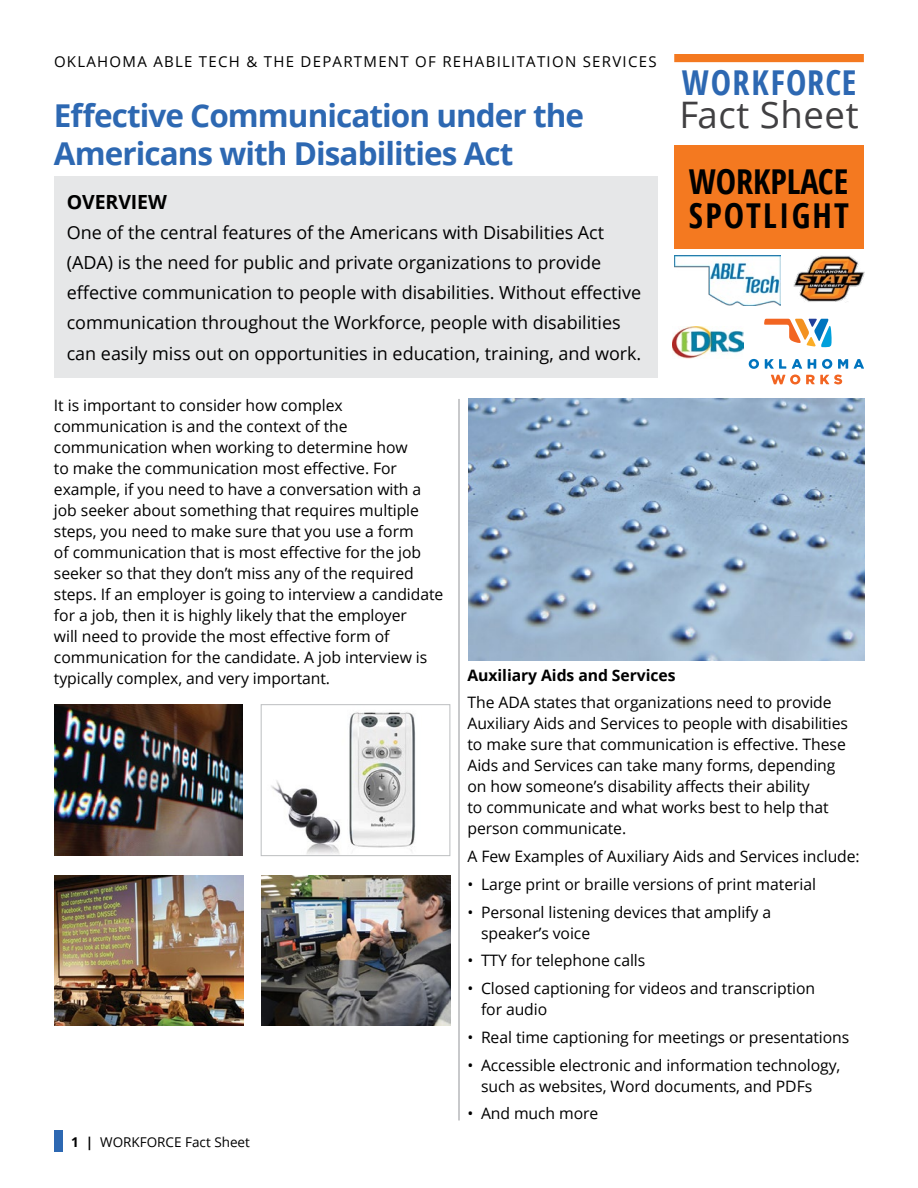
<style>
.page{position:relative;width:918px;height:1188px;background:#fff}
.page>*{position:absolute;margin:0;border:0;box-sizing:border-box;transform-origin:0 0}
.t1{font:36.6px "Open Sans";letter-spacing:.015em;color:#414042}
.t2{font:700 condensed 34.35px/34.3px "Open Sans";letter-spacing:.025em;color:#000}
.t3{font:700 condensed 34.35px "Open Sans";letter-spacing:.035em;color:#2d68b2}
.t4{font:700 31.5px "Open Sans";letter-spacing:-.03em;color:#2d68b2}
.BoxType{font:700 19.5px "Open Sans";letter-spacing:-.005em;color:#000}
.t5{font:18px/30px "Open Sans";color:#000}
.t6{font:15.75px/21px "Open Sans";letter-spacing:-.005em;color:#000}
.t7{font:700 15.75px "Open Sans";letter-spacing:-.005em;color:#000}
.Eyebrow-ABT{font:15px "Open Sans";letter-spacing:.085em;color:#000}
.Highlight{font:13.5px "Open Sans";color:#000}
.s1{font-weight:700}
</style>
<div class="page">
<div style="left:54px;top:176px;width:603px;height:202px;background:#e6e7e8"></div>
<div style="left:674px;top:145px;width:190px;height:103px;background:#f47920"></div>
<div style="left:54px;top:1131px;width:9px;height:21px;background:#2d68b2"></div>
<img style="left:674px;top:256px;width:107px;height:50px">
<img style="left:793px;top:255px;width:72px;height:47px">
<img style="left:673px;top:327px;width:70px;height:32px">
<svg style="left:749px;top:359px;width:10px;height:10px"></svg>
<svg style="left:765px;top:359px;width:21px;height:10px"></svg>
<svg style="left:792px;top:359px;width:10px;height:10px"></svg>
<svg style="left:808px;top:359px;width:8px;height:10px"></svg>
<svg style="left:822px;top:359px;width:10px;height:10px"></svg>
<svg style="left:838px;top:359px;width:10px;height:10px"></svg>
<svg style="left:854px;top:359px;width:10px;height:10px"></svg>
<svg style="left:771px;top:375px;width:29px;height:9px"></svg>
<svg style="left:806px;top:375px;width:36px;height:9px"></svg>
<svg style="left:764px;top:319px;width:68px;height:28px"></svg>
<hr style="left:459px;top:399px;width:1px;height:721px;background:#939598">
<img style="left:468px;top:399px;width:396px;height:262px">
<img style="left:54px;top:704px;width:189px;height:151px">
<img style="left:271px;top:712px;width:145px;height:142px">
<div style="left:261px;top:704px;width:189px;height:152px;border:1px solid #bcbec0"></div>
<img style="left:262px;top:875px;width:188px;height:151px">
<img style="left:55px;top:875px;width:188px;height:151px">
<div style="left:674px;top:54px;width:190px;height:8px;background:#f47920"></div>
<h1 class="Eyebrow-ABT" style="left:54px;top:51px;width:604px">OKLAHOMA ABLE TECH &amp; THE DEPARTMENT OF REHABILITATION SERVICES</h1>
<h1 class="t4" style="left:54px;top:93px;width:532px">Effective Communication under the</h1>
<h1 class="t4" style="left:54px;top:131px;width:461px">Americans with Disabilities Act</h1>
<p class="BoxType" style="left:67px;top:189px;width:102px">OVERVIEW</p>
<p class="t5" style="left:67px;top:217px;width:576px">One of the central features of the Americans with Disabilities Act (ADA) is the need for public and private organizations to provide effective communication to people with disabilities. Without effective communication throughout the Workforce, people with disabilities can easily miss out on opportunities in education, training, and work.</p>
<p class="t6" style="left:54px;top:394px;width:391px">It is important to consider how complex communication is and the context of the communication when working to determine how<br>to make the communication most effective. For example, if you need to have a conversation with a job seeker about something that requires multiple steps, you need to make sure that you use a form<br>of communication that is most effective for the job seeker so that they don’t miss any of the required steps. If an employer is going to interview a candidate for a job, then it is highly likely that the employer<br>will need to provide the most effective form of communication for the candidate. A job interview is typically complex, and very important.</p>
<p class="t3" style="left:682px;top:58px;width:176px">WORKFORCE</p>
<p class="t1" style="left:680px;top:89px;width:180px">Fact Sheet</p>
<p class="t2" style="left:689px;top:163px;width:162px">WORKPLACE<br>SPOTLIGHT</p>
<h2 class="t7" style="left:468px;top:664px;width:210px">Auxiliary Aids and Services</h2>
<p class="t6" style="left:468px;top:692px;width:382px">The ADA states that organizations need to provide Auxiliary Aids and Services to people with disabilities to make sure that communication is effective. These Aids and Services can take many forms, depending on how someone’s disability affects their ability<br>to communicate and what works best to help that person communicate.</p>
<p class="t6" style="left:468px;top:845px;width:394px">A Few Examples of Auxiliary Aids and Services include:</p>
<p class="t6" style="left:468px;top:873px;width:350px">• Large print or braille versions of print material</p>
<p class="t6" style="left:481px;top:901px;width:292px;text-indent:-14px">• Personal listening devices that amplify a speaker’s voice</p>
<p class="t6" style="left:468px;top:950px;width:179px">• TTY for telephone calls</p>
<p class="t6" style="left:481px;top:977px;width:336px;text-indent:-14px">• Closed captioning for videos and transcription for audio</p>
<p class="t6" style="left:468px;top:1026px;width:383px">• Real time captioning for meetings or presentations</p>
<p class="t6" style="left:481px;top:1054px;width:361px;text-indent:-14px">• Accessible electronic and information technology, such as websites, Word documents, and PDFs</p>
<p class="t6" style="left:468px;top:1103px;width:132px">• And much more</p>
<p class="Highlight" style="left:71px;top:1132px;width:180px"><span class="s1">1 |</span> WORKFORCE Fact Sheet</p>
</div>
